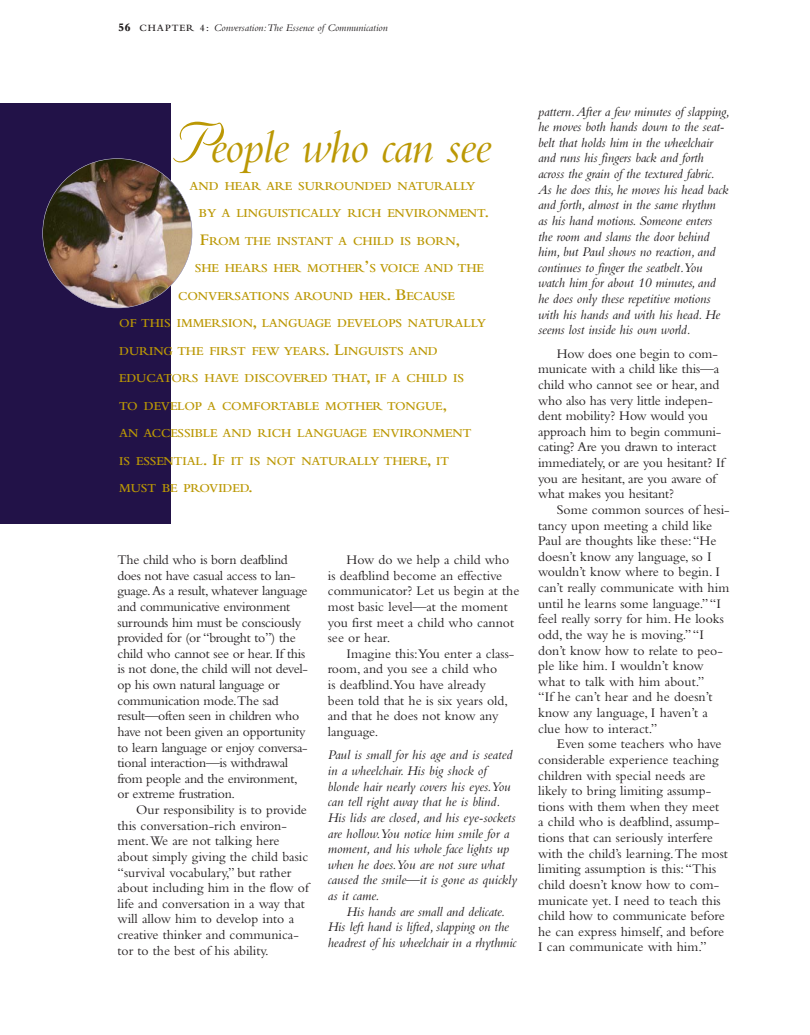
<style>
.page{position:relative;width:810px;height:1035px;background:#fff}
.page>*{position:absolute;margin:0;border:0;box-sizing:border-box;transform-origin:0 0}
.t1{font:italic 47.5px "Bembo";letter-spacing:-.02em;color:#bb9804}
.t2{font:13.75px/15.6px "Bembo";color:#231f20}
.t3{font:italic 13.75px/15.6px "Bembo";letter-spacing:-.01em;color:#231f20}
.t4{font:13.75px/15.6px "Bembo";letter-spacing:-.02em;color:#231f20}
.t5{font:600 12.62px "Bembo";letter-spacing:-.005em;color:#bb9804}
.t6{font:italic 10.62px "Bembo";color:#231f20}
.s1{font-weight:800;font-style:normal;font-size:11.88px}
.s2{font-weight:600;font-style:normal;font-size:10px}
.s3{font-family:"Nuptial Script";font-style:normal;font-size:66.25px}
.s4{font-size:16.88px}
</style>
<div class="page">
<div style="left:0;top:103px;width:171px;height:421px;background:#221248"></div>
<img style="left:43px;top:159px;width:149px;height:149px;border-radius:50%">
<p class="t6" style="left:118px;top:24px;width:271px"><span class="s1">56</span> <span class="s2">CHAPTER 4:</span> Conversation:The Essence of Communication</p>
<h1 class="t1" style="left:170px;top:131px;width:322px"><span class="s3">P</span>eople who can see</h1>
<p class="t5" style="left:190px;top:182px;width:288px">AND HEAR ARE SURROUNDED NATURALLY</p>
<p class="t5" style="left:199px;top:209px;width:292px">BY A LINGUISTICALLY RICH ENVIRONMENT<span class="s4">.</span></p>
<p class="t5" style="left:200px;top:237px;width:262px"><span class="s4">F</span>ROM THE INSTANT A CHILD IS BORN<span class="s4">,</span></p>
<p class="t5" style="left:195px;top:264px;width:291px">SHE HEARS HER MOTHER<span class="s4">’</span>S VOICE AND THE</p>
<p class="t5" style="left:178px;top:292px;width:278px">CONVERSATIONS AROUND HER<span class="s4">. B</span>ECAUSE</p>
<p class="t5" style="left:119px;top:319px;width:368px">OF THIS IMMERSION<span class="s4">,</span> LANGUAGE DEVELOPS NATURALLY</p>
<p class="t5" style="left:119px;top:347px;width:320px">DURING THE FIRST FEW YEARS<span class="s4">. L</span>INGUISTS AND</p>
<p class="t5" style="left:119px;top:374px;width:346px">EDUCATORS HAVE DISCOVERED THAT<span class="s4">,</span> IF A CHILD IS</p>
<p class="t5" style="left:119px;top:402px;width:330px">TO DEVELOP A COMFORTABLE MOTHER TONGUE<span class="s4">,</span></p>
<p class="t5" style="left:119px;top:429px;width:354px">AN ACCESSIBLE AND RICH LANGUAGE ENVIRONMENT</p>
<p class="t5" style="left:119px;top:457px;width:331px">IS ESSENTIAL<span class="s4">. I</span>F IT IS NOT NATURALLY THERE<span class="s4">,</span> IT</p>
<p class="t5" style="left:119px;top:484px;width:135px">MUST BE PROVIDED<span class="s4">.</span></p>
<p class="t4" style="left:118px;top:553px;width:192px">The child who is born deafblind does not have casual access to lan&shy;guage.As a result, whatever language and communicative environment surrounds him must be consciously provided for (or “brought to”) the child who cannot see or hear. If this is not done, the child will not devel&shy;op his own natural language or communication mode.The sad result—often seen in children who have not been given an opportunity to learn language or enjoy conversa&shy;tional interaction—is withdrawal from people and the environment, or extreme frustration.</p>
<p class="t2" style="left:117px;top:803px;width:193px;text-indent:19px">Our responsibility is to provide this conversation-rich environ&shy;ment.We are not talking here about simply giving the child basic “survival vocabulary,” but rather about including him in the flow of life and conversation in a way that will allow him to develop into a creative thinker and communica&shy;tor to the best of his ability.</p>
<p class="t2" style="left:328px;top:553px;width:193px;text-indent:19px">How do we help a child who is deafblind become an effective communicator? Let us begin at the most basic level—at the moment you first meet a child who cannot see or hear.</p>
<p class="t2" style="left:328px;top:647px;width:188px;text-indent:19px">Imagine this:You enter a class&shy;room, and you see a child who<br>is deafblind.You have already been told that he is six years old, and that he does not know any language.</p>
<p class="t3" style="left:328px;top:749px;width:191px">Paul is small for his age and is seated in a wheelchair. His big shock of blonde hair nearly covers his eyes.You can tell right away that he is blind.<br>His lids are closed, and his eye-sockets are hollow.You notice him smile for a moment, and his whole face lights up when he does.You are not sure what caused the smile—it is gone as quickly as it came.</p>
<p class="t3" style="left:328px;top:905px;width:190px;text-align:center">His hands are small and delicate.<br>His left hand is lifted, slapping on the headrest of his wheelchair in a rhythmic</p>
<p class="t3" style="left:538px;top:105px;width:193px">pattern.After a few minutes of slapping, he moves both hands down to the seat&shy;belt that holds him in the wheelchair and runs his fingers back and forth across the grain of the textured fabric.<br>As he does this, he moves his head back and forth, almost in the same rhythm<br>as his hand motions. Someone enters the room and slams the door behind him, but Paul shows no reaction, and continues to finger the seatbelt.You watch him for about 10 minutes, and he does only these repetitive motions with his hands and with his head. He seems lost inside his own world.</p>
<p class="t2" style="left:538px;top:347px;width:188px;text-indent:19px">How does one begin to com&shy;municate with a child like this—a child who cannot see or hear, and who also has very little indepen&shy;dent mobility? How would you approach him to begin communi&shy;cating? Are you drawn to interact immediately, or are you hesitant? If you are hesitant, are you aware of what makes you hesitant?</p>
<p class="t2" style="left:538px;top:503px;width:193px;text-indent:19px">Some common sources of hesi&shy;tancy upon meeting a child like<br>Paul are thoughts like these:“He doesn’t know any language, so I wouldn’t know where to begin. I can’t really communicate with him until he learns some language.”“I feel really sorry for him. He looks odd, the way he is moving.”“I don’t know how to relate to peo&shy;ple like him. I wouldn’t know what to talk with him about.”<br>“If he can’t hear and he doesn’t know any language, I haven’t a clue how to interact.”</p>
<p class="t2" style="left:538px;top:738px;width:191px;text-indent:19px">Even some teachers who have considerable experience teaching children with special needs are likely to bring limiting assump&shy;tions with them when they meet a child who is deafblind, assump&shy;tions that can seriously interfere with the child’s learning.The most limiting assumption is this:“This child doesn’t know how to com&shy;municate yet. I need to teach this child how to communicate before he can express himself, and before<br>I can communicate with him.”</p>
</div>
